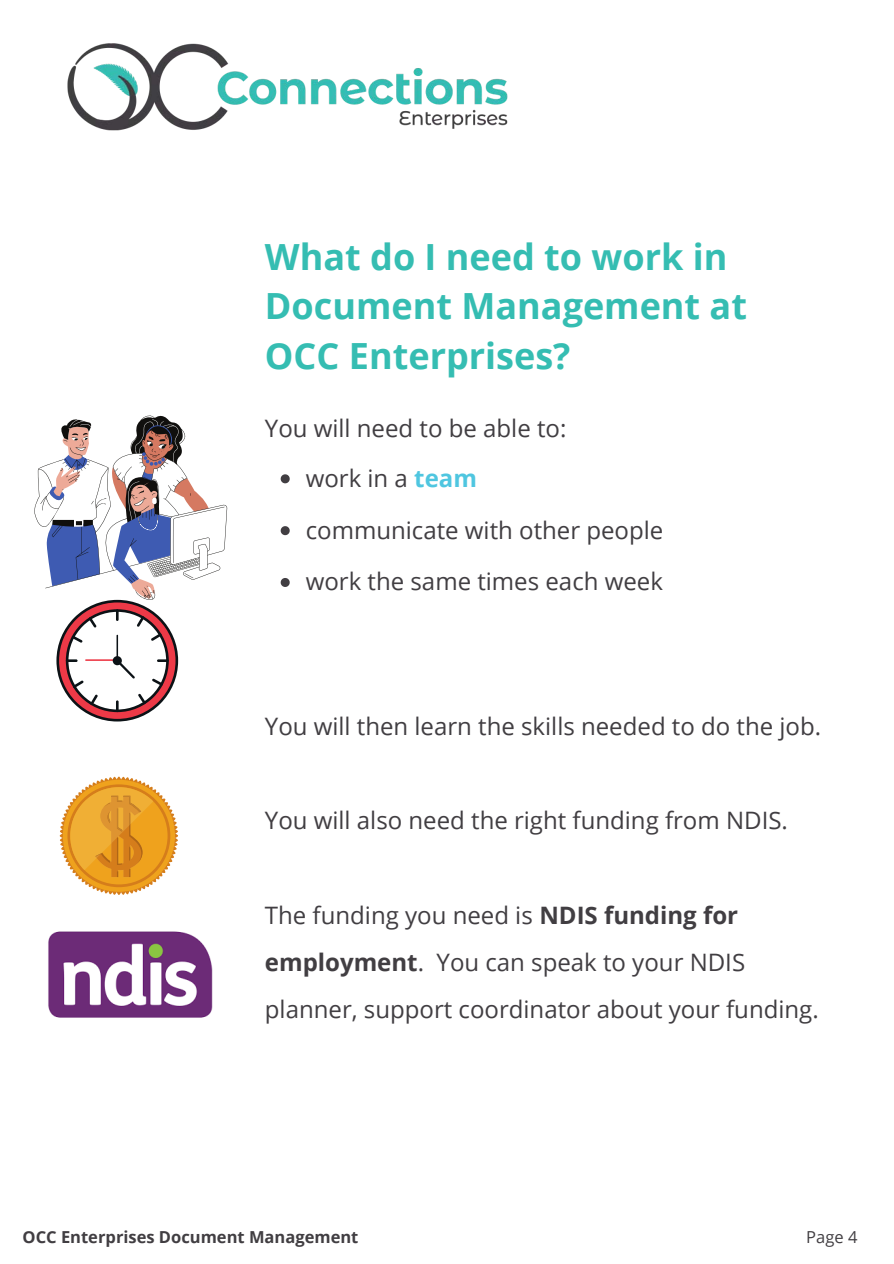
<style>
.page{position:relative;width:894px;height:1264px;background:#fff}
.page>*{position:absolute;margin:0;border:0;box-sizing:border-box;transform-origin:0 0}
.t1{font:700 36px/49.5px "Open Sans";color:#35bdb2}
.t2{font:24px/47.2px "Open Sans";color:#413e42}
.t3{font:700 16.5px "Open Sans";color:#413e42}
.t4{font:16.5px "Open Sans";color:#413e42}
.s1{font-weight:700;color:#4fc6e0}
.s2{font-weight:700}
</style>
<div class="page">
<img style="left:67px;top:43px;width:441px;height:88px">
<svg style="left:34px;top:415px;width:193px;height:306px"></svg>
<hr style="left:85px;top:659px;width:33px;height:2px;background:#ed3947">
<div style="left:113px;top:656px;width:9px;height:9px;background:#0c1216;border-radius:50%"></div>
<svg style="left:60px;top:776px;width:118px;height:118px"></svg>
<svg style="left:280px;top:474px;width:9px;height:9px"></svg>
<svg style="left:280px;top:526px;width:9px;height:9px"></svg>
<svg style="left:280px;top:578px;width:9px;height:9px"></svg>
<img style="left:48px;top:931px;width:165px;height:87px">
<p class="t1" style="left:265px;top:231px;width:483px">What do I need to work in<br>Document Management at<br>OCC Enterprises?</p>
<p class="t2" style="left:265px;top:404px;width:303px">You will need to be able to:</p>
<p class="t2" style="left:306px;top:454px;width:173px">work in a <span class="s1">team</span></p>
<p class="t2" style="left:306px;top:505px;width:359px">communicate with other people</p>
<p class="t2" style="left:306px;top:557px;width:358px">work the same times each week</p>
<p class="t2" style="left:265px;top:701px;width:557px">You will then learn the skills needed to do the job.</p>
<p class="t2" style="left:265px;top:796px;width:524px">You will also need the right funding from NDIS.</p>
<p class="t2" style="left:265px;top:890px;width:555px">The funding you need is <span class="s2">NDIS funding for employment</span>. You can speak to your NDIS planner, support coordinator about your funding.</p>
<p class="t3" style="left:23px;top:1225px;width:337px">OCC Enterprises Document Management</p>
<p class="t4" style="left:806px;top:1225px;width:53px">Page 4</p>
</div>
